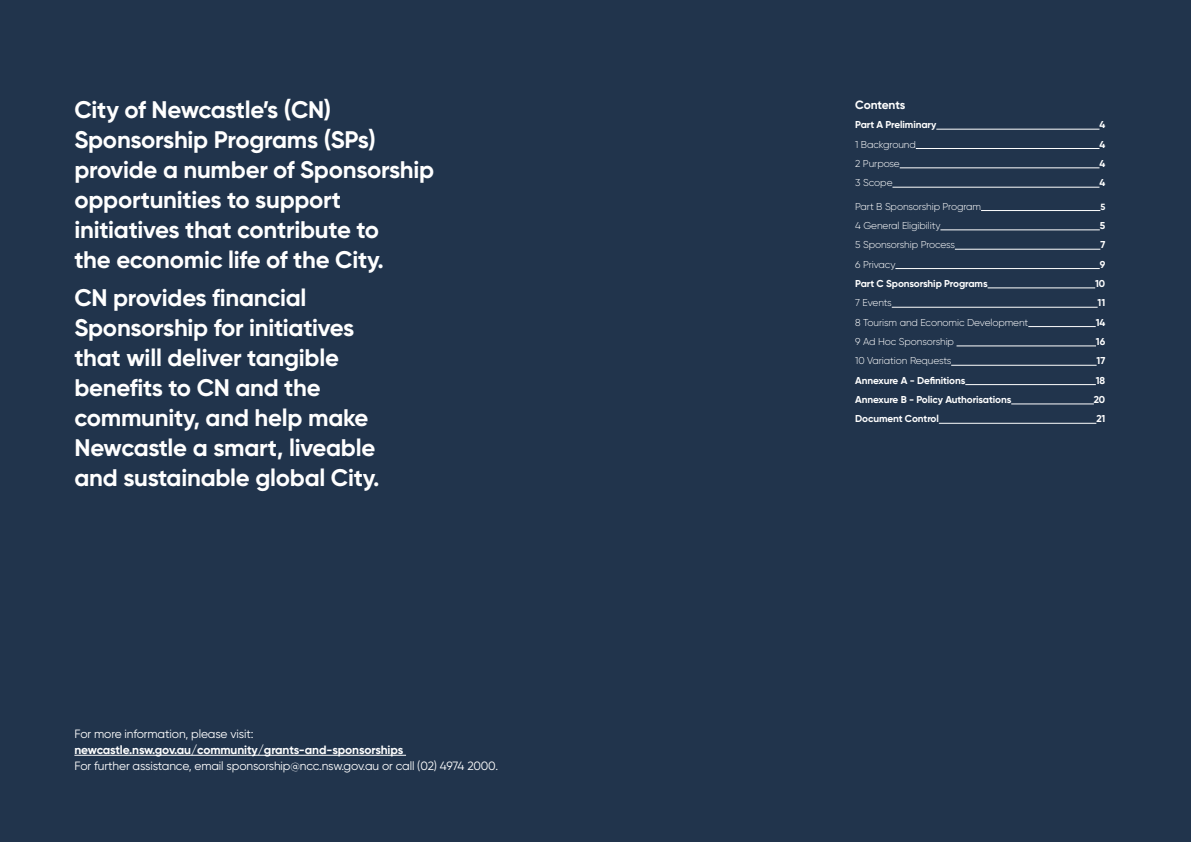
<style>
.page{position:relative;width:1191px;height:842px;background:#21344c}
.page>*{position:absolute;margin:0;border:0;box-sizing:border-box;transform-origin:0 0}
.t1{font:700 24px/30px "Gilroy";letter-spacing:-.01em;color:#fff}
.TABLE_BODY_COPY{font:12px "Gilroy";letter-spacing:-.01em;color:#fff}
.TABLE_BODY_COPY-2{font:700 12px "Gilroy";letter-spacing:-.01em;color:#fff}
.For_more_info_-_webs{font:700 12px "Gilroy";letter-spacing:-.01em;color:#fff}
.t2{font:300 10px "Gilroy";letter-spacing:-.01em;color:#fff}
.t3{font:700 10px "Gilroy";letter-spacing:-.01em;color:#fff}
.t4{font:700 9px "Gilroy";color:#fff}
</style>
<div class="page">
<hr style="left:74px;top:755px;width:332px;height:1px;background:#fff">
<hr style="left:936px;top:129px;width:163px;height:1px;background:#fff">
<hr style="left:915px;top:148px;width:184px;height:1px;background:#fff">
<hr style="left:899px;top:168px;width:200px;height:1px;background:#fff">
<hr style="left:892px;top:187px;width:207px;height:1px;background:#fff">
<hr style="left:981px;top:210px;width:119px;height:1px;background:#fff">
<hr style="left:940px;top:230px;width:159px;height:1px;background:#fff">
<hr style="left:955px;top:249px;width:145px;height:1px;background:#fff">
<hr style="left:895px;top:268px;width:204px;height:1px;background:#fff">
<hr style="left:987px;top:288px;width:108px;height:1px;background:#fff">
<hr style="left:891px;top:307px;width:206px;height:1px;background:#fff">
<hr style="left:1028px;top:326px;width:67px;height:1px;background:#fff">
<hr style="left:956px;top:346px;width:140px;height:1px;background:#fff">
<hr style="left:951px;top:365px;width:145px;height:1px;background:#fff">
<hr style="left:965px;top:384px;width:130px;height:1px;background:#fff">
<hr style="left:1011px;top:404px;width:82px;height:1px;background:#fff">
<hr style="left:938px;top:423px;width:158px;height:1px;background:#fff">
<p class="t1" style="left:74px;top:95px;width:361px">City of Newcastle’s (CN)<br>Sponsorship Programs (SPs) provide a number of Sponsorship opportunities to support initiatives that contribute to<br>the economic life of the City.</p>
<p class="t1" style="left:74px;top:283px;width:306px">CN provides financial<br>Sponsorship for initiatives that will deliver tangible benefits to CN and the community, and help make<br>Newcastle a smart, liveable and sustainable global City.</p>
<p class="TABLE_BODY_COPY" style="left:74px;top:727px;width:181px">For more information, please visit:</p>
<p class="TABLE_BODY_COPY-2" style="left:74px;top:742px;width:330px">newcastle.nsw.gov.au/community/grants-and-sponsorships</p>
<p class="TABLE_BODY_COPY" style="left:74px;top:758px;width:425px">For further assistance, email sponsorship@ncc.nsw.gov.au or call (02) 4974 2000.</p>
<p class="For_more_info_-_webs" style="left:855px;top:97px;width:52px">Contents</p>
<p class="t3" style="left:855px;top:118px;width:83px">Part A Preliminary</p>
<p class="t3" style="left:1099px;top:118px;width:7px">4</p>
<p class="t2" style="left:855px;top:138px;width:62px">1 Background</p>
<p class="t3" style="left:1099px;top:138px;width:7px">4</p>
<p class="t2" style="left:855px;top:157px;width:46px">2 Purpose</p>
<p class="t3" style="left:1099px;top:157px;width:7px">4</p>
<p class="t2" style="left:855px;top:177px;width:39px">3 Scope</p>
<p class="t3" style="left:1099px;top:176px;width:7px">4</p>
<p class="t2" style="left:855px;top:200px;width:127px">Part B Sponsorship Program</p>
<p class="t4" style="left:1100px;top:201px;width:6px">5</p>
<p class="t2" style="left:855px;top:219px;width:87px">4 General Eligibility</p>
<p class="t3" style="left:1099px;top:219px;width:7px">5</p>
<p class="t2" style="left:855px;top:239px;width:101px">5 Sponsorship Process</p>
<p class="t3" style="left:1100px;top:238px;width:6px">7</p>
<p class="t2" style="left:855px;top:258px;width:42px">6 Privacy</p>
<p class="t3" style="left:1099px;top:258px;width:7px">9</p>
<p class="t3" style="left:855px;top:277px;width:134px">Part C Sponsorship Programs</p>
<p class="t3" style="left:1095px;top:277px;width:12px">10</p>
<p class="t2" style="left:855px;top:297px;width:38px">7 Events</p>
<p class="t3" style="left:1097px;top:296px;width:9px">11</p>
<p class="t2" style="left:855px;top:316px;width:175px">8 Tourism and Economic Development</p>
<p class="t3" style="left:1095px;top:316px;width:11px">14</p>
<p class="t2" style="left:855px;top:335px;width:100px">9 Ad Hoc Sponsorship</p>
<p class="t3" style="left:1096px;top:335px;width:11px">16</p>
<p class="t2" style="left:855px;top:355px;width:98px">10 Variation Requests</p>
<p class="t3" style="left:1096px;top:354px;width:10px">17</p>
<p class="t3" style="left:855px;top:374px;width:112px">Annexure A - Definitions</p>
<p class="t3" style="left:1095px;top:374px;width:11px">18</p>
<p class="t3" style="left:855px;top:393px;width:158px">Annexure B - Policy Authorisations</p>
<p class="t3" style="left:1093px;top:393px;width:13px">20</p>
<p class="t3" style="left:855px;top:412px;width:85px">Document Control</p>
<p class="t3" style="left:1096px;top:412px;width:10px">21</p>
</div>
